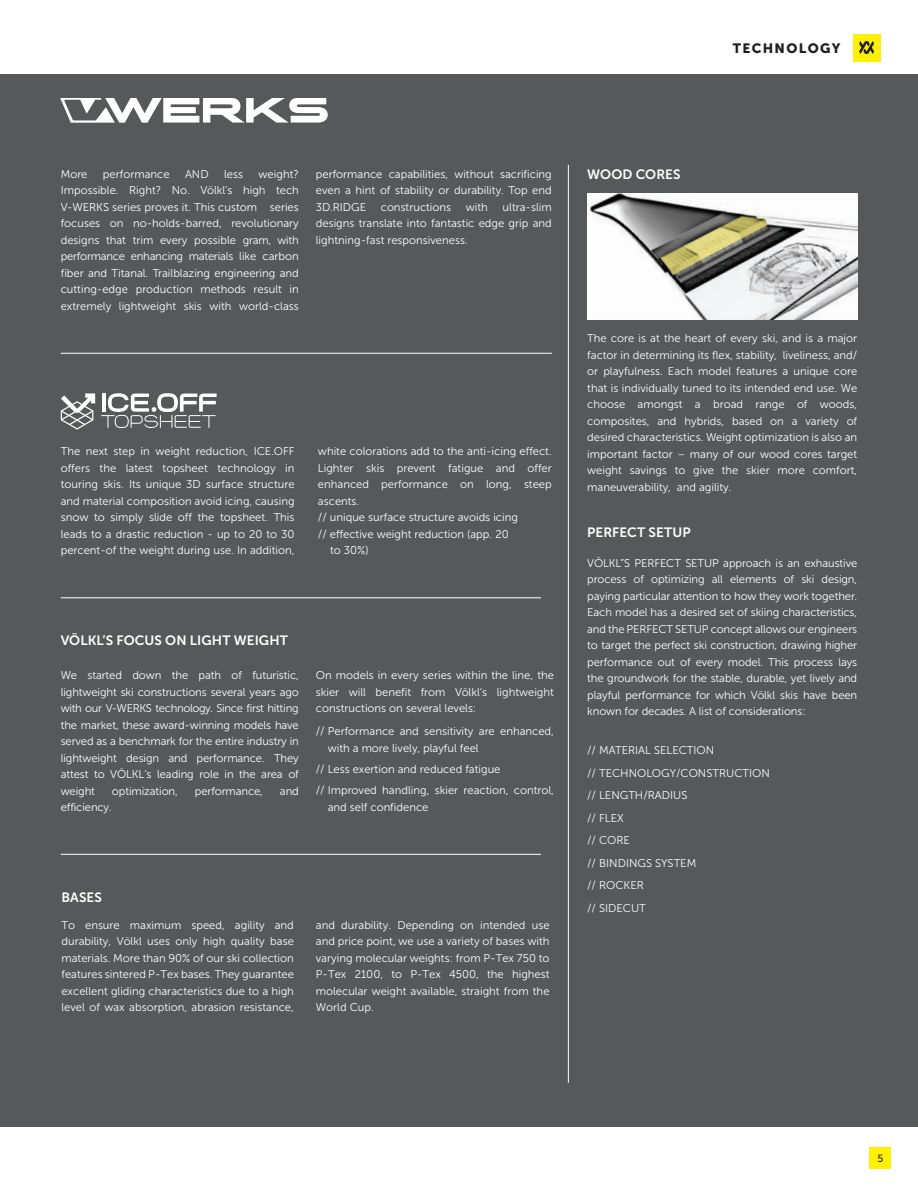
<style>
.page{position:relative;width:918px;height:1188px;background:#fff}
.page>*{position:absolute;margin:0;border:0;box-sizing:border-box;transform-origin:0 0}
.Lauftext_postiv{font:13.5px "Museo Sans 700";letter-spacing:.005em;color:#fff}
.t1{font:13.5px "Museo Sans 900";letter-spacing:.1em;color:#231f20}
.Lauftext_negativ{font:11.25px/16.5px "Museo Sans 300";color:#fff;text-align:justify}
.Infokasten_Lauftext{font:11.25px "Museo Sans 300";color:#fff}
.t2{font:10.5px "Museo Sans 500";color:#231f20}
</style>
<div class="page">
<div style="left:0;top:74px;width:918px;height:1053px;background:#57585a"></div>
<svg style="left:101px;top:393px;width:116px;height:35px"></svg>
<svg style="left:61px;top:393px;width:34px;height:37px"></svg>
<svg style="left:61px;top:98px;width:267px;height:25px"></svg>
<hr style="left:61px;top:353px;width:491px;height:1px;background:#fff">
<hr style="left:61px;top:597px;width:480px;height:1px;background:#fff">
<img style="left:587px;top:193px;width:270px;height:126px">
<hr style="left:568px;top:165px;width:1px;height:918px;background:#fff">
<div style="left:853px;top:34px;width:27px;height:27px;background:#fff101"></div>
<svg style="left:859px;top:41px;width:15px;height:13px"></svg>
<hr style="left:61px;top:854px;width:480px;height:1px;background:#fff">
<div style="left:870px;top:1148px;width:21px;height:21px;background:#fff101"></div>
<p class="t1" style="left:733px;top:40px;width:109px">TECHNOLOGY</p>
<p class="Lauftext_negativ" style="left:61px;top:166px;width:240px;text-indent:198px">weight?<br>Impossible. Right? No. Völkl’s high tech V-WERKS series proves it. This custom series focuses on no-holds-barred, revolutionary designs that trim every possible gram, with performance enhancing materials like carbon fiber and Titanal. Trailblazing engineering and cutting-edge production methods result in extremely lightweight skis with world-class</p>
<p class="Lauftext_negativ" style="left:316px;top:166px;width:237px">performance capabilities, without sacrificing even a hint of stability or durability. Top end 3D.RIDGE</p>
<p class="Lauftext_negativ" style="left:61px;top:166px;width:28px">More</p>
<p class="Lauftext_negativ" style="left:103px;top:166px;width:68px">performance</p>
<p class="Lauftext_negativ" style="left:185px;top:166px;width:25px">AND</p>
<p class="Lauftext_negativ" style="left:224px;top:166px;width:20px">less</p>
<p class="Lauftext_negativ" style="left:316px;top:199px;width:237px;text-indent:187px">ultra-slim designs translate into fantastic edge grip and lightning-fast responsiveness.</p>
<p class="Lauftext_negativ" style="left:381px;top:199px;width:72px">constructions</p>
<p class="Lauftext_negativ" style="left:466px;top:199px;width:24px">with</p>
<p class="Lauftext_negativ" style="left:61px;top:443px;width:235px">The next step in weight reduction, ICE.OFF offers the latest topsheet technology in touring skis. Its unique 3D surface structure and material composition avoid icing, causing snow to simply slide off the topsheet. This leads to a drastic reduction - up to 20 to 30 percent-of the weight during use. In addition,</p>
<p class="Lauftext_negativ" style="left:318px;top:443px;width:235px">white colorations add to the anti-icing effect.<br>Lighter skis prevent fatigue and offer enhanced performance on long, steep ascents.</p>
<p class="Infokasten_Lauftext" style="left:318px;top:511px;width:201px">// unique surface structure avoids icing</p>
<p class="Infokasten_Lauftext" style="left:318px;top:528px;width:192px">// effective weight reduction (app. 20</p>
<p class="Infokasten_Lauftext" style="left:330px;top:544px;width:40px">to 30%)</p>
<p class="Lauftext_postiv" style="left:61px;top:632px;width:229px">VÖLKL’S FOCUS ON LIGHT WEIGHT</p>
<p class="Lauftext_negativ" style="left:61px;top:667px;width:240px">We started down the path of futuristic, lightweight ski constructions several years ago with our V-WERKS technology. Since first hitting the market, these award-winning models have served as a benchmark for the entire industry in lightweight design and performance. They attest to VÖLKL‘s leading role in the area of weight</p>
<p class="Lauftext_negativ" style="left:112px;top:782px;width:67px">optimization,</p>
<p class="Lauftext_negativ" style="left:195px;top:782px;width:70px">performance,</p>
<p class="Lauftext_negativ" style="left:280px;top:782px;width:20px">and</p>
<p class="Lauftext_negativ" style="left:61px;top:799px;width:52px">efficiency.</p>
<p class="Lauftext_negativ" style="left:316px;top:667px;width:240px">On models in every series within the line, the skier will benefit from Völkl‘s lightweight constructions on several levels:</p>
<p class="Lauftext_negativ" style="left:328px;top:723px;width:228px;line-height:17.2px;text-indent:-12px">// Performance and sensitivity are enhanced, with a more lively, playful feel</p>
<p class="Lauftext_negativ" style="left:316px;top:761px;width:186px">// Less exertion and reduced fatigue</p>
<p class="Lauftext_negativ" style="left:328px;top:782px;width:228px;line-height:17.2px;text-indent:-12px">// Improved handling, skier reaction, control, and self confidence</p>
<p class="Lauftext_postiv" style="left:61px;top:889px;width:42px">BASES</p>
<p class="Lauftext_negativ" style="left:61px;top:917px;width:234px">To ensure maximum speed, agility and durability, Völkl uses only high quality base materials. More than 90% of our ski collection features sintered P-Tex bases. They guarantee excellent gliding characteristics due to a high level of wax absorption, abrasion resistance,</p>
<p class="Lauftext_negativ" style="left:316px;top:917px;width:235px">and durability. Depending on intended use and price point, we use a variety of bases with varying molecular weights: from P-Tex 750 to P-Tex 2100, to P-Tex 4500, the highest molecular weight available, straight from the World Cup.</p>
<p class="Lauftext_postiv" style="left:587px;top:167px;width:95px">WOOD CORES</p>
<p class="Lauftext_negativ" style="left:587px;top:330px;width:272px">The core is at the heart of every ski, and is a major factor in determining its flex, stability, liveliness, and/ or playfulness. Each model features a unique core that is individually tuned to its intended end use. We choose amongst a broad range of woods, composites, and hybrids, based on a variety of desired characteristics. Weight optimization is also an important factor – many of our wood cores target weight savings to give the skier more comfort, maneuverability, and agility.</p>
<p class="Lauftext_postiv" style="left:587px;top:524px;width:105px">PERFECT SETUP</p>
<p class="Lauftext_negativ" style="left:587px;top:555px;width:272px">VÖLKL”S PERFECT SETUP approach is an exhaustive process of optimizing all elements of ski design, paying particular attention to how they work together.<br>Each model has a desired set of skiing characteristics, and the PERFECT SETUP concept allows our engineers to target the perfect ski construction, drawing higher performance out of every model. This process lays the groundwork for the stable, durable, yet lively and playful performance for which Völkl skis have been known for decades. A list of considerations:</p>
<p class="Lauftext_negativ" style="left:587px;top:742px;width:129px">// MATERIAL SELECTION</p>
<p class="Lauftext_negativ" style="left:587px;top:765px;width:184px">// TECHNOLOGY/CONSTRUCTION</p>
<p class="Lauftext_negativ" style="left:587px;top:787px;width:102px">// LENGTH/RADIUS</p>
<p class="Lauftext_negativ" style="left:587px;top:810px;width:38px">// FLEX</p>
<p class="Lauftext_negativ" style="left:587px;top:832px;width:44px">// CORE</p>
<p class="Lauftext_negativ" style="left:587px;top:855px;width:111px">// BINDINGS SYSTEM</p>
<p class="Lauftext_negativ" style="left:587px;top:877px;width:58px">// ROCKER</p>
<p class="Lauftext_negativ" style="left:587px;top:900px;width:60px">// SIDECUT</p>
<p class="t2" style="left:877px;top:1153px;width:7px">5</p>
</div>
